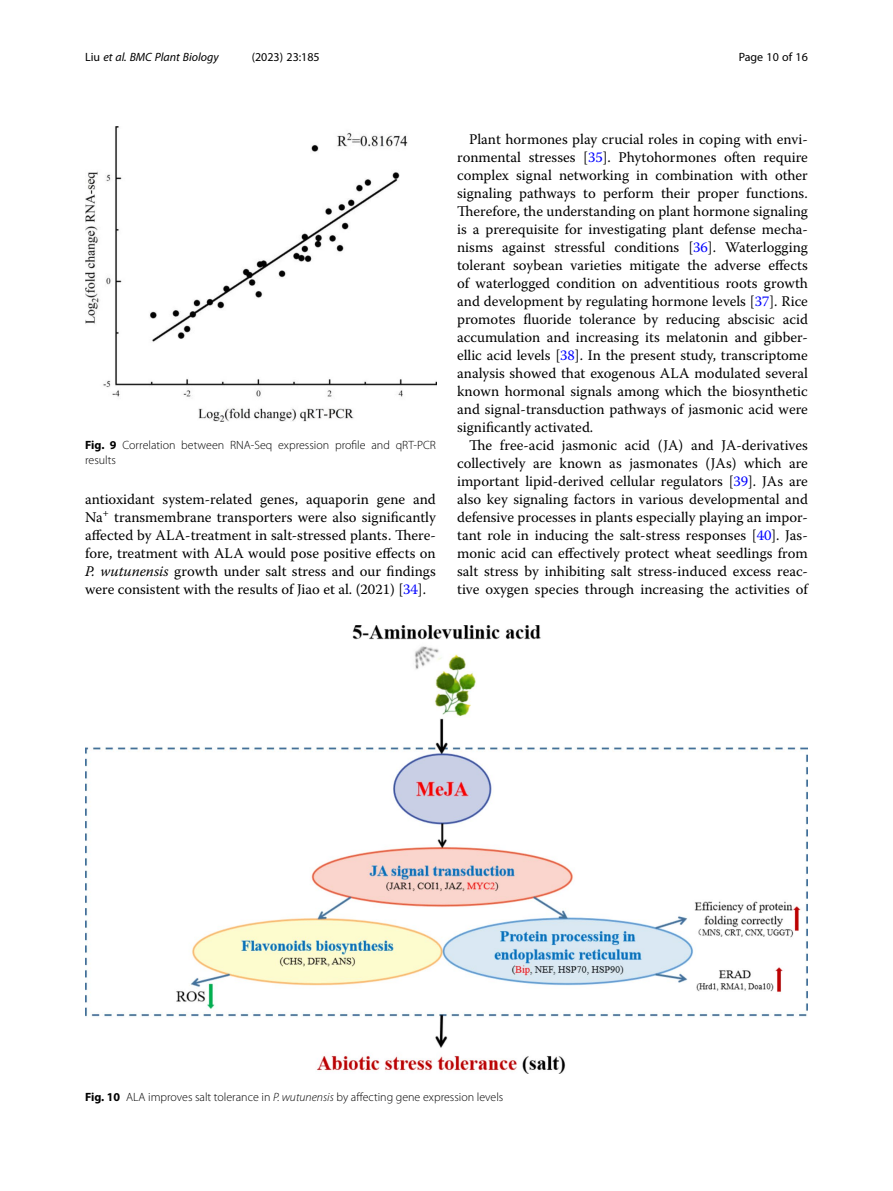
<style>
.page{position:relative;width:893px;height:1191px;background:#fff}
.page>*{position:absolute;margin:0;border:0;box-sizing:border-box;transform-origin:0 0}
.Body_Text_Indent{font:14.7px/18px "Warnock Pro";color:#000;text-align:justify}
.Body_Text{font:14.7px/18px "Warnock Pro";color:#000;text-align:justify}
.Figure_Caption{font:300 12px/15px "Myriad Pro";color:#000}
.t1{font:italic 12px "Myriad Pro";color:#000}
.t2{font:12px "Myriad Pro";color:#000}
.s1{font-style:normal}
.s2{font-weight:700}
.s3{font-style:italic}
.s4{color:#00f}
</style>
<div class="page">
<img style="left:85px;top:626px;width:723px;height:448px">
<img style="left:85px;top:126px;width:351px;height:296px">
<p class="t1" style="left:85px;top:50px;width:135px"><span class="s1">Liu</span> et al. BMC Plant Biology</p>
<p class="t2" style="left:252px;top:50px;width:70px">(2023) 23:185</p>
<p class="t2" style="left:739px;top:50px;width:71px">Page 10 of 16</p>
<p class="Figure_Caption" style="left:85px;top:437px;width:352px"><span class="s2">Fig. 9</span> Correlation between RNA-Seq expression profile and qRT-PCR results</p>
<p class="Body_Text" style="left:85px;top:490px;width:352px">antioxidant system-related genes, aquaporin gene and Na<sup>+</sup> transmembrane transporters were also significantly affected by ALA-treatment in salt-stressed plants. There&shy;fore, treatment with ALA would pose positive effects on <span class="s3">P. wutunensis</span> growth under salt stress and our findings were consistent with the results of Jiao et al. (2021) [<span class="s4">34</span>].</p>
<p class="Body_Text_Indent" style="left:457px;top:130px;width:352px;text-indent:12px">Plant hormones play crucial roles in coping with envi&shy;ronmental stresses [<span class="s4">35</span>]. Phytohormones often require complex signal networking in combination with other signaling pathways to perform their proper functions.<br>Therefore, the understanding on plant hormone signaling is a prerequisite for investigating plant defense mecha&shy;nisms against stressful conditions [<span class="s4">36</span>]. Waterlogging tolerant soybean varieties mitigate the adverse effects of waterlogged condition on adventitious roots growth and development by regulating hormone levels [<span class="s4">37</span>]. Rice promotes fluoride tolerance by reducing abscisic acid accumulation and increasing its melatonin and gibber&shy;ellic acid levels [<span class="s4">38</span>]. In the present study, transcriptome analysis showed that exogenous ALA modulated several known hormonal signals among which the biosynthetic and signal-transduction pathways of jasmonic acid were significantly activated.</p>
<p class="Body_Text_Indent" style="left:457px;top:436px;width:352px;text-indent:12px">The free-acid jasmonic acid (JA) and JA-derivatives collectively are known as jasmonates (JAs) which are important lipid-derived cellular regulators [<span class="s4">39</span>]. JAs are also key signaling factors in various developmental and defensive processes in plants especially playing an impor&shy;tant role in inducing the salt-stress responses [<span class="s4">40</span>]. Jas&shy;monic acid can effectively protect wheat seedlings from salt stress by inhibiting salt stress-induced excess reac&shy;tive oxygen species through increasing the activities of</p>
<p class="Figure_Caption" style="left:85px;top:1089px;width:420px"><span class="s2">Fig. 10</span> ALA improves salt tolerance in <span class="s3">P. wutunensis</span> by affecting gene expression levels</p>
</div>
